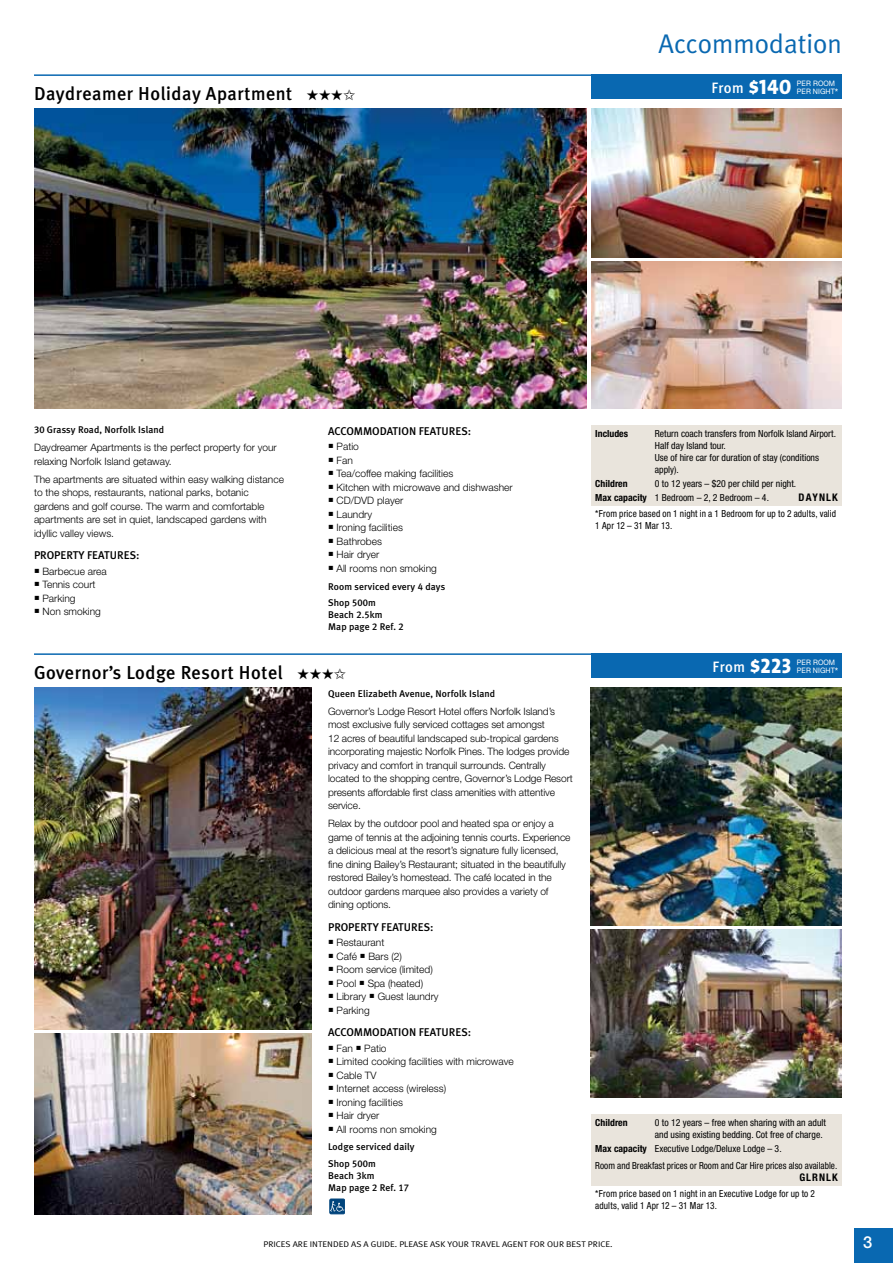
<style>
.page{position:relative;width:893px;height:1263px;background:#fff}
.page>*{position:absolute;margin:0;border:0;box-sizing:border-box;transform-origin:0 0}
.t1{font:27px "Meta Plus Normal";color:#0968b1}
.t2{font:500 18.75px "Meta Plus";letter-spacing:.025em;color:#000}
.t3{font:500 16.5px "Helvetica Neue LT Std";color:#fff}
.t4{font:500 15px "Meta Plus";letter-spacing:.025em;color:#fff}
.t5{font:500 11.25px "Meta Plus";color:#000}
.t6{font:700 condensed 10.5px "Helvetica Neue LT Std";letter-spacing:.1em;color:#000}
.t7{font:300 10.2px/13.5px "Helvetica Neue LT Std";letter-spacing:-.01em;color:#000}
.t8{font:condensed 9.75px/12px "Helvetica Neue LT Std";color:#000}
.t9{font:500 9.75px/16.2px "Meta Plus";letter-spacing:.01em;color:#000}
.t10{font:condensed 9.75px/12px "Helvetica Neue LT Std";color:#000;scale:.95 1}
.t11{font:700 condensed 9.75px "Helvetica Neue LT Std";color:#000}
.t12{font:8.25px "Meta Plus Normal";color:#000;scale:1.1 1}
.t13{font:7.5px/8.2px "Helvetica Neue LT Std";letter-spacing:.01em;color:#fff;scale:.95 1}
.s1{font-weight:900;font-size:16.5px}
.s2{font-family:"The Sans Extra Bold Caps";font-weight:400;font-size:21px}
.s3{font-size:10.5px}
.s4{font-family:"Meta Plus Medium Caps";font-weight:400}
.s5{font-family:"Carta";font-weight:400}
.s6{font-weight:700}
</style>
<div class="page">
<div style="left:855px;top:1228px;width:38px;height:35px;background:#0968b1"></div>
<img style="left:34px;top:108px;width:553px;height:301px">
<img style="left:591px;top:108px;width:251px;height:149px">
<img style="left:591px;top:261px;width:251px;height:148px">
<div style="left:591px;top:74px;width:251px;height:25px;background:#0968b1"></div>
<hr style="left:34px;top:74px;width:808px;height:2px;background:#0968b1">
<div style="left:591px;top:426px;width:251px;height:80px;background:#e9e4dc"></div>
<div style="left:591px;top:653px;width:251px;height:25px;background:#0968b1"></div>
<hr style="left:34px;top:653px;width:808px;height:2px;background:#0968b1">
<img style="left:34px;top:687px;width:277px;height:342px">
<img style="left:591px;top:687px;width:251px;height:238px">
<img style="left:591px;top:929px;width:251px;height:168px">
<img style="left:34px;top:1033px;width:277px;height:181px">
<div style="left:330px;top:1199px;width:15px;height:15px;border:1px solid #00447c"></div>
<svg style="left:330px;top:1201px;width:14px;height:10px"></svg>
<div style="left:591px;top:1114px;width:251px;height:72px;background:#e9e4dc"></div>
<h2 class="t2" style="left:34px;top:82px;width:311px">Daydreamer Holiday Apartment ★★★</h2>
<h1 class="t1" style="left:659px;top:28px;width:185px">Accommodation</h1>
<h3 class="t4" style="left:711px;top:79px;width:82px">From <span class="s1">$</span><span class="s2">140</span></h3>
<p class="t13" style="left:797px;top:79px;width:45px">PER ROOM<br>PER NIGHT<span class="s3">*</span></p>
<p class="t9" style="left:34px;top:422px;width:132px"><span class="s4">30</span> Grassy Road, N orfolk Island</p>
<p class="t7" style="left:34px;top:441px;width:244px">Daydreamer Apartments is the perfect property for your relaxing Norfolk Island getaway.</p>
<p class="t7" style="left:34px;top:472px;width:251px">The apartments are situated within easy walking distance to the shops, restaurants, national parks, botanic gardens and golf course. The warm and comfortable apartments are set in quiet, landscaped gardens with idyllic valley views.</p>
<p class="t5" style="left:34px;top:548px;width:107px">Property Features:</p>
<p class="t7" style="left:34px;top:564px;width:74px"><span class="s5">h</span> Barbecue area <span class="s5">h</span> Tennis court<br><span class="s5">h</span> Parking<br><span class="s5">h</span> Non smoking</p>
<p class="t5" style="left:328px;top:424px;width:145px">Accommodation Features:</p>
<p class="t7" style="left:328px;top:440px;width:186px"><span class="s5">h</span> Patio<br><span class="s5">h</span> Fan<br><span class="s5">h</span> Tea/coffee making facilities<br><span class="s5">h</span> Kitchen with microwave and dishwasher <span class="s5">h</span> CD/DVD player<br><span class="s5">h</span> Laundry<br><span class="s5">h</span> Ironing facilities<br><span class="s5">h</span> Bathrobes<br><span class="s5">h</span> Hair dryer<br><span class="s5">h</span> All rooms non smoking</p>
<p class="t9" style="left:328px;top:578px;width:119px">Room serviced every <span class="s4">4</span> days<br>Shop <span class="s4">500</span>m</p>
<p class="t9" style="left:328px;top:608px;width:77px;line-height:12px">Beach <span class="s4">2.5</span>km<br>Map page <span class="s4">2</span> Ref. <span class="s4">2</span></p>
<p class="t11" style="left:595px;top:428px;width:34px">Includes</p>
<p class="t8" style="left:655px;top:427px;width:183px">Return coach transfers from Norfolk Island Airport.<br>Half day Island tour.<br>Use of hire car for duration of stay (conditions apply).</p>
<p class="t11" style="left:595px;top:478px;width:34px">Children</p>
<p class="t8" style="left:595px;top:477px;width:202px;line-height:14.1px;text-indent:60px">0 to 12 years – $20 per child per night.<br><span class="s6">Max capacity</span> 1 Bedroom – 2, 2 Bedroom – 4.</p>
<p class="t6" style="left:799px;top:491px;width:41px">DAYNLK</p>
<p class="t10" style="left:595px;top:508px;width:255px">*From price based on 1 night in a 1 Bedroom for up to 2 adults, valid<br>1 Apr 12 – 31 Mar 13.</p>
<h2 class="t2" style="left:34px;top:661px;width:301px">Governor’s Lodge Resort Hotel ★★★</h2>
<h3 class="t4" style="left:713px;top:658px;width:80px">From <span class="s1">$</span><span class="s2">223</span></h3>
<p class="t13" style="left:797px;top:658px;width:45px">PER ROOM<br>PER NIGHT<span class="s3">*</span></p>
<p class="t9" style="left:328px;top:686px;width:169px">Queen Elizabeth Avenue, N orfolk Island</p>
<p class="t7" style="left:328px;top:704px;width:246px">Governor’s Lodge Resort Hotel offers Norfolk Island’s most exclusive fully serviced cottages set amongst<br>12 acres of beautiful landscaped sub-tropical gardens incorporating majestic Norfolk Pines. The lodges provide privacy and comfort in tranquil surrounds. Centrally located to the shopping centre, Governor’s Lodge Resort presents affordable first class amenities with attentive service.</p>
<p class="t7" style="left:328px;top:817px;width:244px">Relax by the outdoor pool and heated spa or enjoy a game of tennis at the adjoining tennis courts. Experience a delicious meal at the resort’s signature fully licensed, fine dining Bailey’s Restaurant; situated in the beautifully restored Bailey’s homestead. The café located in the outdoor gardens marquee also provides a variety of dining options.</p>
<p class="t5" style="left:328px;top:920px;width:107px">Property Features:</p>
<p class="t7" style="left:328px;top:936px;width:112px"><span class="s5">h</span> Restaurant<br><span class="s5">h</span> Café Bars (2)<br><span class="s5">h</span> Room service (limited) <span class="s5">h</span> Pool Spa (heated)<br><span class="s5">h</span> Library Guest laundry <span class="s5">h</span> Parking</p>
<p class="t5" style="left:328px;top:1026px;width:145px">Accommodation Features:</p>
<p class="t7" style="left:328px;top:1041px;width:187px"><span class="s5">h</span> Fan Patio<br><span class="s5">h</span> Limited cooking facilities with microwave <span class="s5">h</span> Cable TV<br><span class="s5">h</span> Internet access (wireless)<br><span class="s5">h</span> Ironing facilities<br><span class="s5">h</span> Hair dryer<br><span class="s5">h</span> All rooms non smoking</p>
<p class="t9" style="left:328px;top:1139px;width:88px">Lodge serviced daily<br>Shop <span class="s4">500</span>m</p>
<p class="t9" style="left:328px;top:1169px;width:82px;line-height:12px">Beach <span class="s4">3</span>km<br>Map page <span class="s4">2</span> Ref. <span class="s4">17</span></p>
<p class="t11" style="left:595px;top:1116px;width:34px">Children</p>
<p class="t8" style="left:655px;top:1116px;width:173px">0 to 12 years – free when sharing with an adult and using existing bedding. Cot free of charge.</p>
<p class="t8" style="left:595px;top:1140px;width:243px;line-height:16.8px"><span class="s6">Max capacity</span> Executive Lodge/Deluxe Lodge – 3.<br>Room and Breakfast prices or Room and Car Hire prices also available.</p>
<p class="t6" style="left:799px;top:1171px;width:40px">GLRNLK</p>
<p class="t10" style="left:595px;top:1187px;width:233px">*From price based on 1 night in an Executive Lodge for up to 2 adults, valid 1 Apr 12 – 31 Mar 13.</p>
<p class="t12" style="left:263px;top:1239px;width:319px">PRICES ARE INTENDED AS A GUIDE. PLEASE ASK YOUR TRAVEL AGENT FOR OUR BEST PRICE.</p>
<h3 class="t3" style="left:863px;top:1233px;width:11px">3</h3>
</div>
